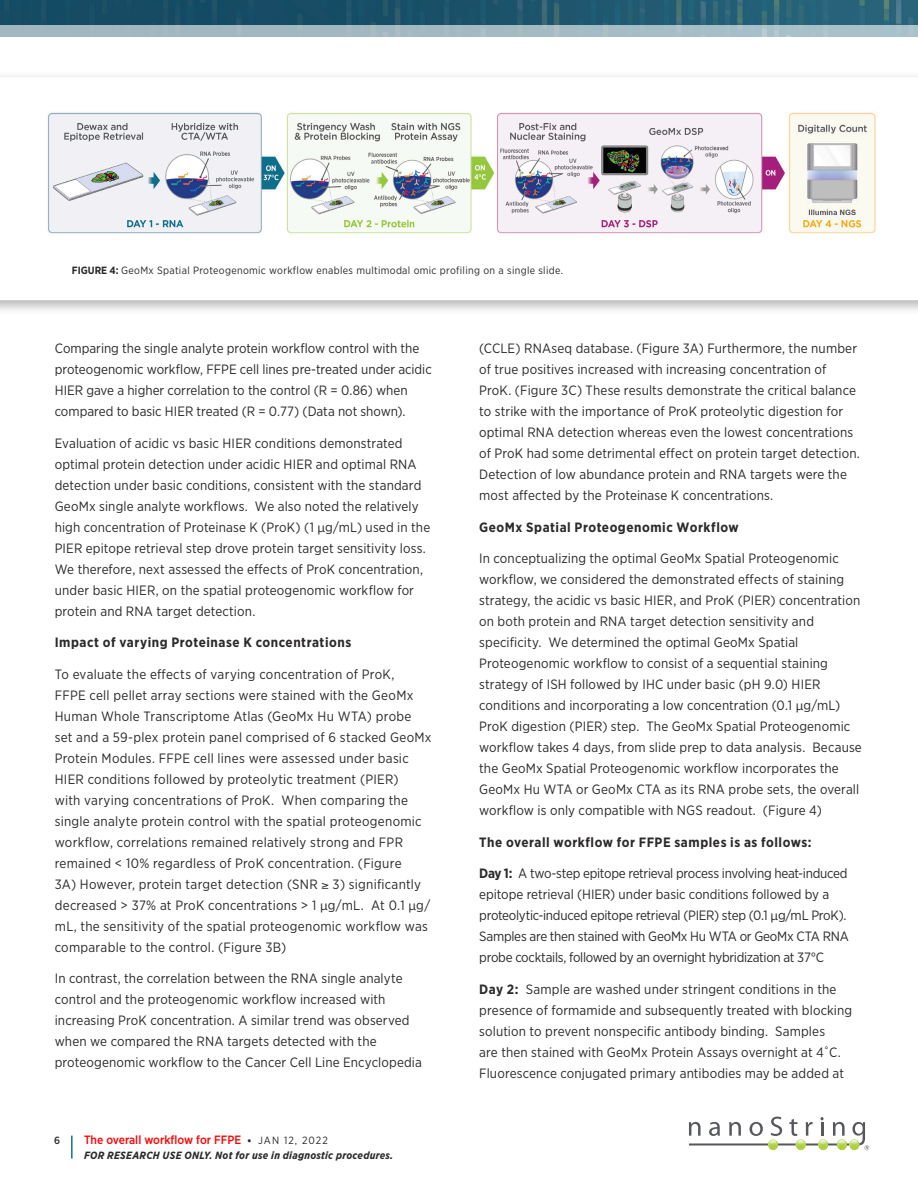
<style>
.page{position:relative;width:918px;height:1188px;background:#fff}
.page>*{position:absolute;margin:0;border:0;box-sizing:border-box;transform-origin:0 0}
.t1{font:13.5px/21px "Gotham Narrow";letter-spacing:.01em;color:#2b292a}
.t2{font:13.5px/21px "Gotham Narrow";letter-spacing:-.02em;color:#2b292a}
.t3{font:700 13.5px "Gotham Narrow";letter-spacing:.04em;color:#2b292a}
.t4{font:500 12px "Gotham Narrow";color:#f00}
.t5{font:10.5px "Gotham Narrow";letter-spacing:.03em;color:#2b292a}
.t6{font:italic 700 10.5px "Gotham Narrow";letter-spacing:.025em;color:#2b292a}
.t7{font:500 10.5px "Gotham Narrow";color:#2b292a}
.s1{font-weight:700}
.s2{font-family:"Proxima Nova"}
.s3{font-weight:400;color:#2b292a}
.s4{font-weight:400;font-size:10.5px;color:#2b292a}
</style>
<div class="page">
<svg style="left:689px;top:1117px;width:180px;height:33px"></svg>
<img style="left:0;top:0;width:918px;height:25px">
<div style="left:0;top:25px;width:918px;height:12px;background:#a4b9c3"></div>
<hr style="left:71px;top:1136px;width:2px;height:23px;background:#12738e">
<div style="left:0;top:71px;width:918px;height:244px;background:#2b292a;opacity:.35"></div>
<svg style="left:0;top:77px;width:918px;height:223px"></svg>
<img style="left:46px;top:111px;width:831px;height:124px">
<p class="t5" style="left:72px;top:265px;width:493px"><span class="s1">FIGURE 4:</span> GeoMx Spatial Proteogenomic workflow enables multimodal omic profiling on a single slide.</p>
<p class="t1" style="left:55px;top:339px;width:379px">Comparing the single analyte protein workflow control with the proteogenomic workflow, FFPE cell lines pre-treated under acidic HIER gave a higher correlation to the control (R = 0.86) when compared to basic HIER treated (R = 0.77) (Data not shown).</p>
<p class="t1" style="left:55px;top:433px;width:377px">Evaluation of acidic vs basic HIER conditions demonstrated optimal protein detection under acidic HIER and optimal RNA detection under basic conditions, consistent with the standard GeoMx single analyte workflows. We also noted the relatively high concentration of Proteinase K (ProK) (1 <span class="s2">μ</span>g/mL) used in the PIER epitope retrieval step drove protein target sensitivity loss.<br>We therefore, next assessed the effects of ProK concentration, under basic HIER, on the spatial proteogenomic workflow for protein and RNA target detection.</p>
<p class="t3" style="left:55px;top:636px;width:298px">Impact of varying Proteinase K concentrations</p>
<p class="t1" style="left:55px;top:664px;width:378px">To evaluate the effects of varying concentration of ProK,<br>FFPE cell pellet array sections were stained with the GeoMx Human Whole Transcriptome Atlas (GeoMx Hu WTA) probe set and a 59-plex protein panel comprised of 6 stacked GeoMx Protein Modules. FFPE cell lines were assessed under basic HIER conditions followed by proteolytic treatment (PIER)<br>with varying concentrations of ProK. When comparing the single analyte protein control with the spatial proteogenomic workflow, correlations remained relatively strong and FPR remained &lt; 10% regardless of ProK concentration. (Figure<br>3A) However, protein target detection (SNR ≥ 3) significantly decreased &gt; 37% at ProK concentrations &gt; 1 <span class="s2">µ</span>g/mL. At 0.1 <span class="s2">µ</span>g/ mL, the sensitivity of the spatial proteogenomic workflow was comparable to the control. (Figure 3B)</p>
<p class="t1" style="left:55px;top:969px;width:369px">In contrast, the correlation between the RNA single analyte control and the proteogenomic workflow increased with increasing ProK concentration. A similar trend was observed when we compared the RNA targets detected with the proteogenomic workflow to the Cancer Cell Line Encyclopedia</p>
<p class="t7" style="left:54px;top:1135px;width:8px">6</p>
<p class="t4" style="left:84px;top:1134px;width:245px">The overall workflow for FFPE <span class="s3">•</span> <span class="s4">JAN 12, 2022</span></p>
<p class="t6" style="left:84px;top:1150px;width:311px">FOR RESEARCH USE ONLY. Not for use in diagnostic procedures.</p>
<p class="t1" style="left:479px;top:339px;width:382px">(CCLE) RNAseq database. (Figure 3A) Furthermore, the number of true positives increased with increasing concentration of ProK. (Figure 3C) These results demonstrate the critical balance to strike with the importance of ProK proteolytic digestion for optimal RNA detection whereas even the lowest concentrations of ProK had some detrimental effect on protein target detection.<br>Detection of low abundance protein and RNA targets were the most affected by the Proteinase K concentrations.</p>
<p class="t3" style="left:479px;top:521px;width:261px">GeoMx Spatial Proteogenomic Workflow</p>
<p class="t1" style="left:479px;top:549px;width:384px">In conceptualizing the optimal GeoMx Spatial Proteogenomic workflow, we considered the demonstrated effects of staining strategy, the acidic vs basic HIER, and ProK (PIER) concentration on both protein and RNA target detection sensitivity and specificity. We determined the optimal GeoMx Spatial Proteogenomic workflow to consist of a sequential staining strategy of ISH followed by IHC under basic (pH 9.0) HIER conditions and incorporating a low concentration (0.1 <span class="s2">μ</span>g/mL)<br>ProK digestion (PIER) step. The GeoMx Spatial Proteogenomic workflow takes 4 days, from slide prep to data analysis. Because the GeoMx Spatial Proteogenomic workflow incorporates the GeoMx Hu WTA or GeoMx CTA as its RNA probe sets, the overall workflow is only compatible with NGS readout. (Figure 4)</p>
<p class="t3" style="left:479px;top:836px;width:334px">The overall workflow for FFPE samples is as follows:</p>
<p class="t2" style="left:479px;top:864px;width:371px"><span class="s1">Day 1:</span> A two-step epitope retrieval process involving heat-induced epitope retrieval (HIER) under basic conditions followed by a proteolytic-induced epitope retrieval (PIER) step (0.1 <span class="s2">μ</span>g/mL ProK).<br>Samples are then stained with GeoMx Hu WTA or GeoMx CTA RNA probe cocktails, followed by an overnight hybridization at 37°C</p>
<p class="t1" style="left:479px;top:979px;width:375px"><span class="s1">Day 2:</span> Sample are washed under stringent conditions in the presence of formamide and subsequently treated with blocking solution to prevent nonspecific antibody binding. Samples<br>are then stained with GeoMx Protein Assays overnight at 4˚C.<br>Fluorescence conjugated primary antibodies may be added at</p>
</div>
